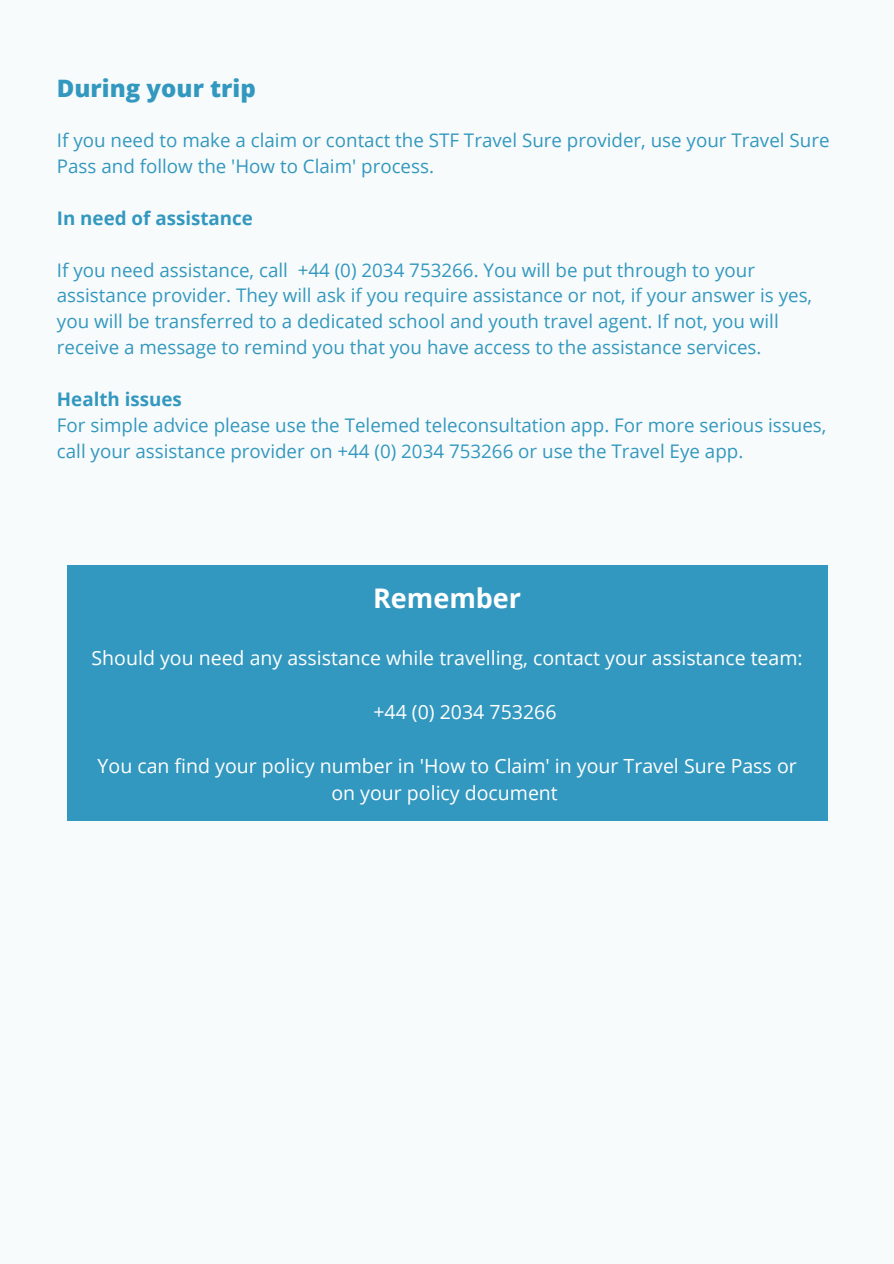
<style>
.page{position:relative;width:894px;height:1264px;background:#fff}
.page>*{position:absolute;margin:0;border:0;box-sizing:border-box;transform-origin:0 0}
.t1{font:700 27px "Open Sans";color:#fff}
.t2{font:800 24px "Open Sans";color:#3398bf}
.t3{font:19.5px/27px "Open Sans";color:#fff;text-align:center}
.t4{font:18.75px/26px "Open Sans";color:#3398bf}
.t5{font:700 18.75px "Open Sans";color:#3398bf}
</style>
<div class="page">
<div style="left:0;top:0;width:893px;height:1263px;background:#f8fbfb"></div>
<div style="left:67px;top:565px;width:760px;height:256px;background:#3398bf"></div>
<p class="t2" style="left:57px;top:71px;width:200px">During your trip</p>
<p class="t4" style="left:57px;top:127px;width:774px">If you need to make a claim or contact the STF Travel Sure provider, use your Travel Sure<br>Pass and follow the 'How to Claim' process.</p>
<p class="t5" style="left:57px;top:205px;width:197px">In need of assistance</p>
<p class="t4" style="left:57px;top:256px;width:756px">If you need assistance, call +44 (0) 2034 753266. You will be put through to your assistance provider. They will ask if you require assistance or not, if your answer is yes, you will be transferred to a dedicated school and youth travel agent. If not, you will receive a message to remind you that you have access to the assistance services.</p>
<p class="t5" style="left:57px;top:386px;width:126px">Health issues</p>
<p class="t4" style="left:57px;top:412px;width:770px">For simple advice please use the Telemed teleconsultation app. For more serious issues, call your assistance provider on +44 (0) 2034 753266 or use the Travel Eye app.</p>
<p class="t1" style="left:373px;top:579px;width:150px">Remember</p>
<p class="t3" style="left:92px;top:643px;width:712px">Should you need any assistance while travelling, contact your assistance team:</p>
<p class="t3" style="left:373px;top:697px;width:184px">+44 (0) 2034 753266</p>
<p class="t3" style="left:98px;top:751px;width:700px">You can find your policy number in 'How to Claim' in your Travel Sure Pass or on your policy document</p>
</div>
